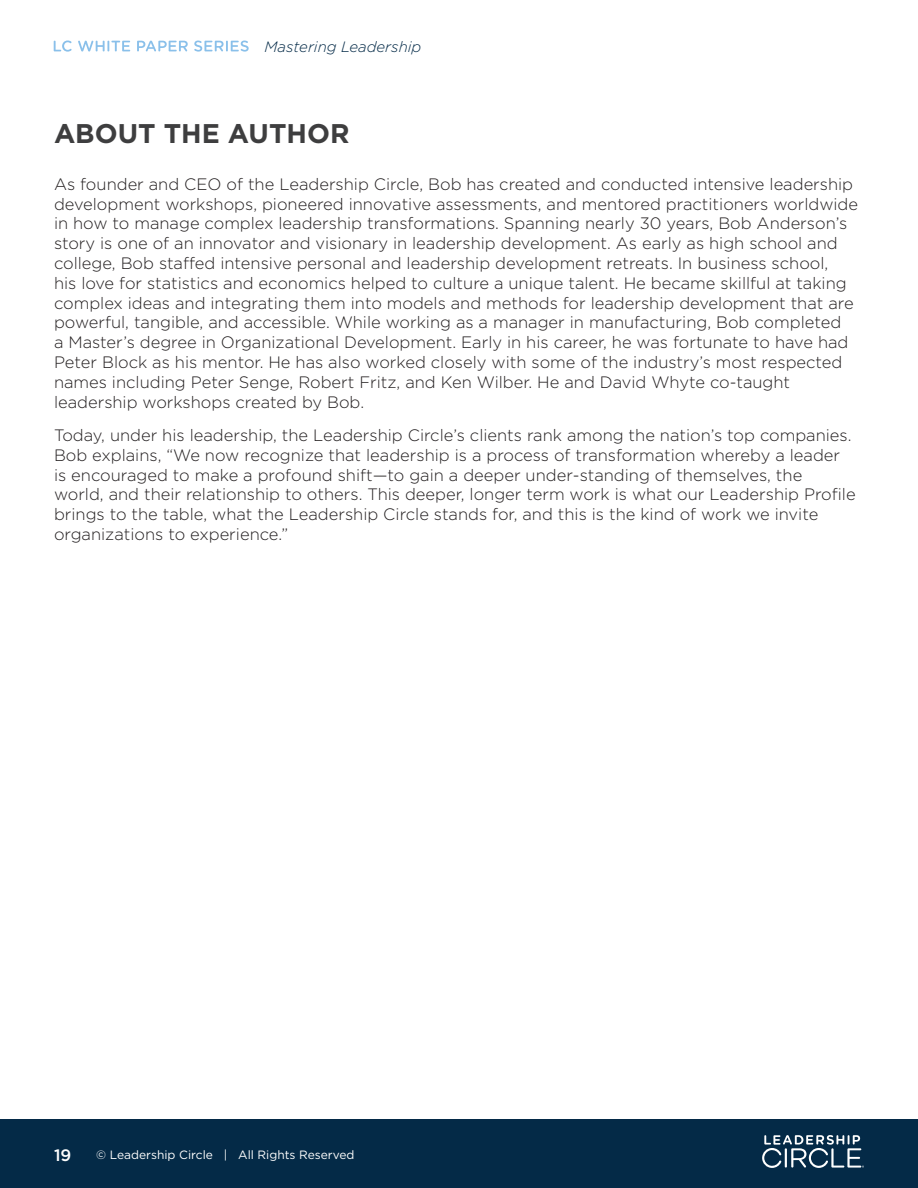
<style>
.page{position:relative;width:918px;height:1188px;background:#fff}
.page>*{position:absolute;margin:0;border:0;box-sizing:border-box;transform-origin:0 0}
.Header_Style_1{font:700 27px "Gotham";color:#3e3e3f}
.Paragraph_Style_1{font:300 16.5px/19.8px "Gotham";color:#231f20}
.t1{font:500 16.5px "Gotham";color:#fff}
.t2{font:italic 300 15px "Gotham";color:#042a47}
.t3{font:12px "Gotham";color:#fff}
</style>
<div class="page">
<svg style="left:54px;top:41px;width:18px;height:11px"></svg>
<svg style="left:78px;top:41px;width:52px;height:11px"></svg>
<svg style="left:137px;top:41px;width:51px;height:10px"></svg>
<svg style="left:194px;top:41px;width:55px;height:11px"></svg>
<div style="left:0;top:1119px;width:918px;height:69px;background:#042a47"></div>
<svg style="left:762px;top:1135px;width:102px;height:33px"></svg>
<p class="t2" style="left:265px;top:37px;width:158px">Mastering Leadership</p>
<p class="Header_Style_1" style="left:54px;top:116px;width:297px">ABOUT THE AUTHOR</p>
<p class="Paragraph_Style_1" style="left:54px;top:174px;width:806px">As founder and CEO of the Leadership Circle, Bob has created and conducted intensive leadership development workshops, pioneered innovative assessments, and mentored practitioners worldwide in how to manage complex leadership transformations. Spanning nearly 30 years, Bob Anderson’s story is one of an innovator and visionary in leadership development. As early as high school and college, Bob staffed intensive personal and leadership development retreats. In business school,<br>his love for statistics and economics helped to culture a unique talent. He became skillful at taking complex ideas and integrating them into models and methods for leadership development that are powerful, tangible, and accessible. While working as a manager in manufacturing, Bob completed<br>a Master’s degree in Organizational Development. Early in his career, he was fortunate to have had Peter Block as his mentor. He has also worked closely with some of the industry’s most respected names including Peter Senge, Robert Fritz, and Ken Wilber. He and David Whyte co-taught leadership workshops created by Bob.</p>
<p class="Paragraph_Style_1" style="left:54px;top:425px;width:803px">Today, under his leadership, the Leadership Circle’s clients rank among the nation’s top companies.<br>Bob explains, “We now recognize that leadership is a process of transformation whereby a leader is encouraged to make a profound shift—to gain a deeper under-standing of themselves, the world, and their relationship to others. This deeper, longer term work is what our Leadership Profile brings to the table, what the Leadership Circle stands for, and this is the kind of work we invite organizations to experience.”</p>
<p class="t1" style="left:54px;top:1144px;width:19px">19</p>
<p class="t3" style="left:96px;top:1147px;width:260px">© Leadership Circle | All Rights Reserved</p>
</div>
